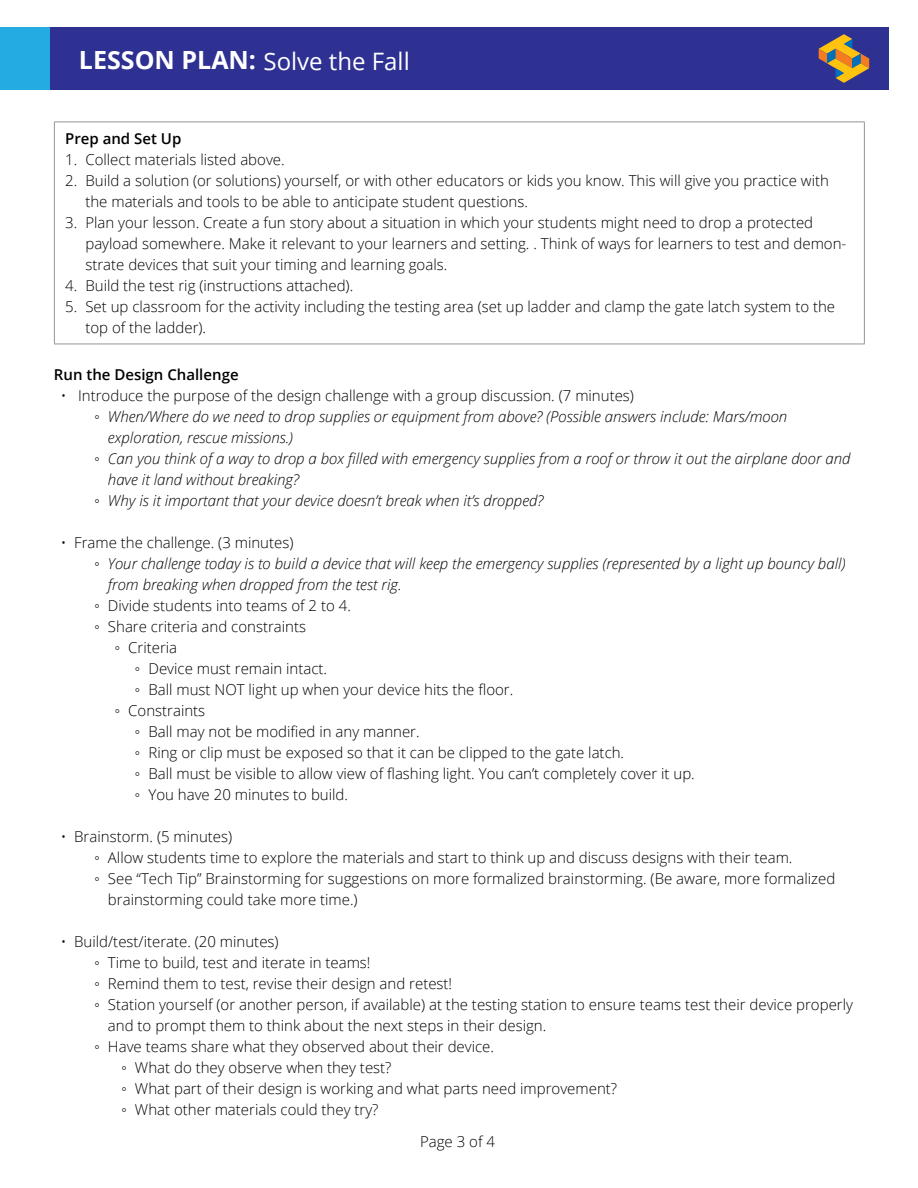
<style>
.page{position:relative;width:918px;height:1188px;background:#fff}
.page>*{position:absolute;margin:0;border:0;box-sizing:border-box;transform-origin:0 0}
.t1{font:24px "Open Sans";color:#fff}
.t2{font:300 15px/21px "Open Sans";color:#000}
.t3{font:italic 300 15px "Open Sans";color:#000}
.t4{font:600 15px "Open Sans";color:#000}
.s1{font-weight:700;font-size:25.05px}
.s2{font-family:"Arial";font-weight:400;font-style:normal}
.s3{font-family:"Arial";font-weight:400}
</style>
<div class="page">
<div style="left:26px;top:27px;width:864px;height:63px;background:#2e3092"></div>
<svg style="left:819px;top:34px;width:50px;height:49px"></svg>
<div style="left:0;top:27px;width:50px;height:63px;background:#24abe2"></div>
<hr style="left:54px;top:122px;width:811px;height:1px;background:#939598">
<hr style="left:54px;top:122px;width:1px;height:222px;background:#939598">
<hr style="left:864px;top:122px;width:1px;height:222px;background:#939598">
<hr style="left:54px;top:344px;width:811px;height:1px;background:#939598">
<h1 class="t1" style="left:79px;top:44px;width:332px"><span class="s1">LESSON PLAN:</span> Solve the Fall</h1>
<p class="t4" style="left:65px;top:128px;width:118px">Prep and Set Up</p>
<p class="t2" style="left:65px;top:149px;width:221px">1. Collect materials listed above.</p>
<p class="t2" style="left:85px;top:170px;width:745px;text-indent:-20px">2. Build a solution (or solutions) yourself, or with other educators or kids you know. This will give you practice with the materials and tools to be able to anticipate student questions.</p>
<p class="t2" style="left:85px;top:212px;width:762px;text-indent:-20px">3. Plan your lesson. Create a fun story about a situation in which your students might need to drop a protected payload somewhere. Make it relevant to your learners and setting. . Think of ways for learners to test and demon&shy;strate devices that suit your timing and learning goals.</p>
<p class="t2" style="left:65px;top:275px;width:290px">4. Build the test rig (instructions attached).</p>
<p class="t2" style="left:85px;top:296px;width:751px;text-indent:-20px">5. Set up classroom for the activity including the testing area (set up ladder and clamp the gate latch system to the top of the ladder).</p>
<p class="t4" style="left:54px;top:365px;width:186px">Run the Design Challenge</p>
<p class="t2" style="left:61px;top:385px;width:575px">• Introduce the purpose of the design challenge with a group discussion. (7 minutes)</p>
<p class="t3" style="left:94px;top:407px;width:694px"><span class="s2">◦</span> When/Where do we need to drop supplies or equipment from above? (Possible answers include: Mars/moon</p>
<p class="t3" style="left:108px;top:428px;width:187px">exploration, rescue missions.)</p>
<p class="t3" style="left:94px;top:449px;width:757px"><span class="s2">◦</span> Can you think of a way to drop a box filled with emergency supplies from a roof or throw it out the airplane door and</p>
<p class="t3" style="left:108px;top:470px;width:192px">have it land without breaking?</p>
<p class="t3" style="left:94px;top:491px;width:450px"><span class="s2">◦</span> Why is it important that your device doesn’t break when it’s dropped?</p>
<p class="t2" style="left:61px;top:532px;width:234px">• Frame the challenge. (3 minutes)</p>
<p class="t3" style="left:94px;top:554px;width:753px"><span class="s2">◦</span> Your challenge today is to build a device that will keep the emergency supplies (represented by a light up bouncy ball)</p>
<p class="t3" style="left:108px;top:575px;width:295px">from breaking when dropped from the test rig.</p>
<p class="t2" style="left:94px;top:595px;width:258px"><span class="s3">◦</span> Divide students into teams of 2 to 4.</p>
<p class="t2" style="left:94px;top:616px;width:213px"><span class="s3">◦</span> Share criteria and constraints</p>
<p class="t2" style="left:115px;top:637px;width:64px"><span class="s3">◦</span> Criteria</p>
<p class="t2" style="left:135px;top:658px;width:194px"><span class="s3">◦</span> Device must remain intact.</p>
<p class="t2" style="left:135px;top:679px;width:380px"><span class="s3">◦</span> Ball must NOT light up when your device hits the floor.</p>
<p class="t2" style="left:115px;top:700px;width:92px"><span class="s3">◦</span> Constraints</p>
<p class="t2" style="left:135px;top:721px;width:286px"><span class="s3">◦</span> Ball may not be modified in any manner.</p>
<p class="t2" style="left:135px;top:742px;width:491px"><span class="s3">◦</span> Ring or clip must be exposed so that it can be clipped to the gate latch.</p>
<p class="t2" style="left:135px;top:763px;width:561px"><span class="s3">◦</span> Ball must be visible to allow view of flashing light. You can’t completely cover it up.</p>
<p class="t2" style="left:135px;top:784px;width:215px"><span class="s3">◦</span> You have 20 minutes to build.</p>
<p class="t2" style="left:61px;top:826px;width:173px">• Brainstorm. (5 minutes)</p>
<p class="t2" style="left:94px;top:847px;width:700px"><span class="s3">◦</span> Allow students time to explore the materials and start to think up and discuss designs with their team.</p>
<p class="t2" style="left:94px;top:868px;width:742px"><span class="s3">◦</span> See “Tech Tip” Brainstorming for suggestions on more formalized brainstorming. (Be aware, more formalized</p>
<p class="t2" style="left:108px;top:889px;width:251px">brainstorming could take more time.)</p>
<p class="t2" style="left:61px;top:931px;width:219px">• Build/test/iterate. (20 minutes)</p>
<p class="t2" style="left:94px;top:952px;width:278px"><span class="s3">◦</span> Time to build, test and iterate in teams!</p>
<p class="t2" style="left:94px;top:973px;width:359px"><span class="s3">◦</span> Remind them to test, revise their design and retest!</p>
<p class="t2" style="left:94px;top:994px;width:760px"><span class="s3">◦</span> Station yourself (or another person, if available) at the testing station to ensure teams test their device properly</p>
<p class="t2" style="left:108px;top:1015px;width:440px">and to prompt them to think about the next steps in their design.</p>
<p class="t2" style="left:94px;top:1036px;width:401px"><span class="s3">◦</span> Have teams share what they observed about their device.</p>
<p class="t2" style="left:121px;top:1057px;width:272px"><span class="s3">◦</span> What do they observe when they test?</p>
<p class="t2" style="left:121px;top:1078px;width:497px"><span class="s3">◦</span> What part of their design is working and what parts need improvement?</p>
<p class="t2" style="left:121px;top:1099px;width:259px"><span class="s3">◦</span> What other materials could they try?</p>
<p class="t2" style="left:420px;top:1131px;width:76px">Page 3 of 4</p>
</div>
